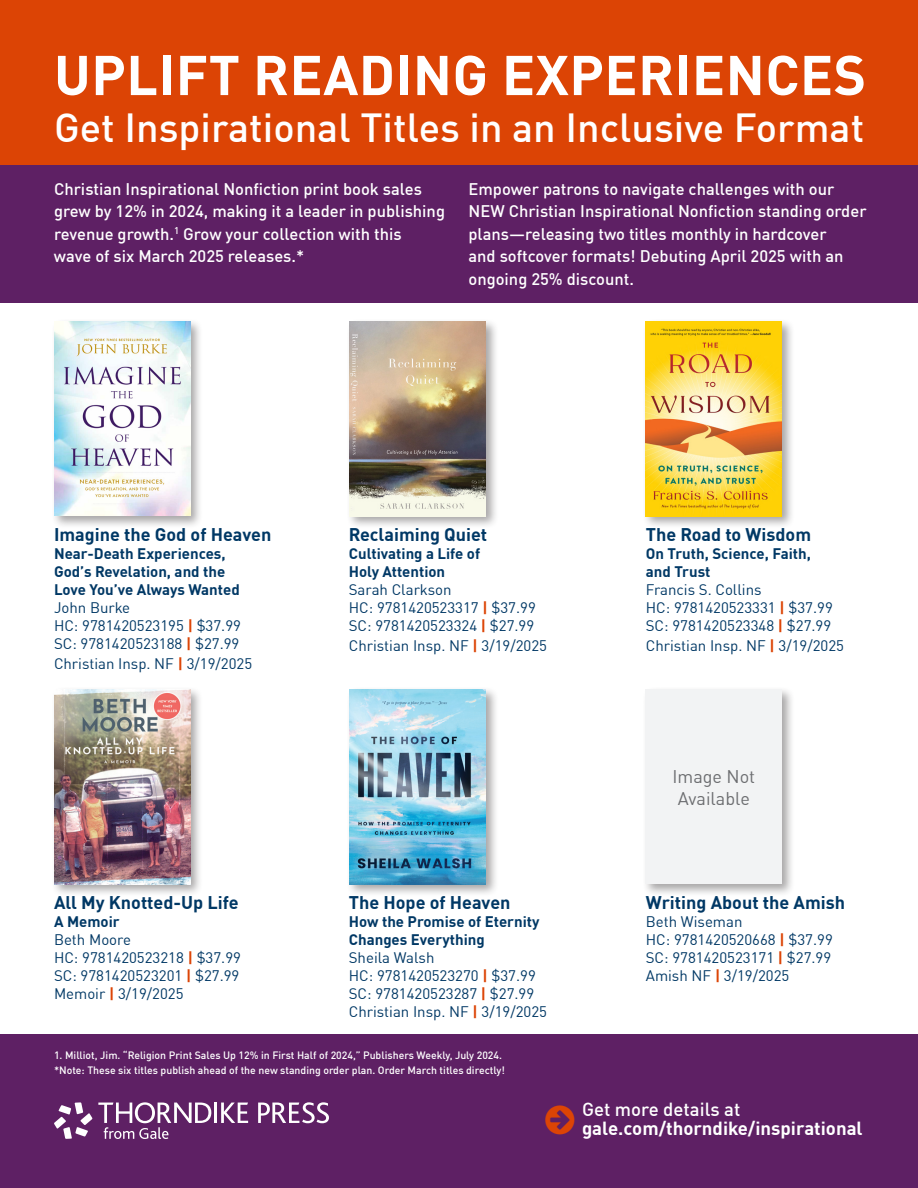
<style>
.page{position:relative;width:918px;height:1188px;background:#fff}
.page>*{position:absolute;margin:0;border:0;box-sizing:border-box;transform-origin:0 0}
.t1{font:700 55.05px "DIN Offc";letter-spacing:.01em;color:#fff}
.t2{font:500 39.75px "DIN Offc";color:#fff}
.t3{font:700 18.6px "DIN Offc";color:#fff}
.t4{font:500 18.6px "DIN Offc";color:#fff}
.t5{font:700 18px "DIN Offc";color:#003865}
.t6{font:18px/21.6px "DIN Offc";color:#6c6d70;text-align:center}
.t7{font:500 16.5px/22.5px "DIN Offc";color:#fff}
.t8{font:15px/18px "DIN Offc";color:#003865}
.t9{font:700 15px/18px "DIN Offc";color:#003865}
.t10{font:500 10.5px/15px "DIN Offc";color:#fff}
.s1{font-weight:700;color:#dc4405}
</style>
<div class="page">
<div style="left:0;top:1035px;width:918px;height:153px;background:#5e2064"></div>
<div style="left:0;top:0;width:918px;height:170px;background:#dc4405"></div>
<div style="left:0;top:165px;width:918px;height:137px;background:#5e2064"></div>
<div style="left:51px;top:318px;width:153px;height:211px;background:#231f20;opacity:.4"></div>
<img style="left:54px;top:322px;width:136px;height:194px">
<div style="left:51px;top:686px;width:153px;height:212px;background:#231f20;opacity:.4"></div>
<img style="left:54px;top:690px;width:136px;height:194px">
<div style="left:347px;top:318px;width:152px;height:211px;background:#231f20;opacity:.4"></div>
<img style="left:350px;top:322px;width:136px;height:194px">
<div style="left:347px;top:686px;width:152px;height:212px;background:#231f20;opacity:.4"></div>
<img style="left:350px;top:690px;width:136px;height:194px">
<div style="left:643px;top:318px;width:152px;height:211px;background:#231f20;opacity:.4"></div>
<img style="left:646px;top:322px;width:136px;height:194px">
<div style="left:643px;top:686px;width:152px;height:212px;background:#231f20;opacity:.4"></div>
<div style="left:646px;top:690px;width:136px;height:194px;background:#f2f3f4"></div>
<svg style="left:54px;top:1102px;width:38px;height:37px"></svg>
<svg style="left:98px;top:1102px;width:113px;height:37px"></svg>
<hr style="left:214px;top:1103px;width:3px;height:20px;background:#fff">
<svg style="left:221px;top:1103px;width:27px;height:20px"></svg>
<svg style="left:258px;top:1102px;width:71px;height:21px"></svg>
<h1 class="t1" style="left:54px;top:39px;width:814px">UPLIFT READING EXPERIENCES</h1>
<h2 class="t2" style="left:54px;top:102px;width:812px">Get Inspirational Titles in an Inclusive Format</h2>
<p class="t7" style="left:54px;top:178px;width:393px">Christian Inspirational Nonfiction print book sales grew by 12% in 2024, making it a leader in publishing revenue growth.<sup>1</sup> Grow your collection with this<br>wave of six March 2025 releases.*</p>
<p class="t7" style="left:468px;top:178px;width:400px">Empower patrons to navigate challenges with our NEW Christian Inspirational Nonfiction standing order plans—releasing two titles monthly in hardcover<br>and softcover formats! Debuting April 2025 with an ongoing 25% discount.</p>
<p class="t5" style="left:54px;top:523px;width:219px">Imagine the God of Heaven</p>
<p class="t9" style="left:54px;top:545px;width:187px">Near-Death Experiences,<br>God’s Revelation, and the<br>Love You’ve Always Wanted</p>
<p class="t8" style="left:54px;top:599px;width:189px">John Burke<br>HC: 9781420523195 <span class="s1">|</span> $37.99<br>SC: 9781420523188 <span class="s1">|</span> $27.99</p>
<p class="t8" style="left:54px;top:654px;width:200px">Christian Insp. NF <span class="s1">|</span> 3/19/2025</p>
<p class="t5" style="left:349px;top:523px;width:140px">Reclaiming Quiet</p>
<p class="t9" style="left:349px;top:545px;width:133px">Cultivating a Life of<br>Holy Attention</p>
<p class="t8" style="left:349px;top:581px;width:189px">Sarah Clarkson<br>HC: 9781420523317 <span class="s1">|</span> $37.99<br>SC: 9781420523324 <span class="s1">|</span> $27.99</p>
<p class="t8" style="left:349px;top:636px;width:200px">Christian Insp. NF <span class="s1">|</span> 3/19/2025</p>
<p class="t5" style="left:646px;top:523px;width:167px">The Road to Wisdom</p>
<p class="t9" style="left:646px;top:545px;width:167px">On Truth, Science, Faith, and Trust</p>
<p class="t8" style="left:646px;top:581px;width:189px">Francis S. Collins<br>HC: 9781420523331 <span class="s1">|</span> $37.99<br>SC: 9781420523348 <span class="s1">|</span> $27.99</p>
<p class="t8" style="left:646px;top:636px;width:200px">Christian Insp. NF <span class="s1">|</span> 3/19/2025</p>
<p class="t5" style="left:54px;top:891px;width:186px">All My Knotted-Up Life</p>
<p class="t9" style="left:54px;top:913px;width:67px">A Memoir</p>
<p class="t8" style="left:54px;top:931px;width:189px">Beth Moore<br>HC: 9781420523218 <span class="s1">|</span> $37.99<br>SC: 9781420523201 <span class="s1">|</span> $27.99<br>Memoir <span class="s1">|</span> 3/19/2025</p>
<p class="t5" style="left:349px;top:891px;width:163px">The Hope of Heaven</p>
<p class="t9" style="left:349px;top:913px;width:192px">How the Promise of Eternity<br>Changes Everything</p>
<p class="t8" style="left:349px;top:949px;width:200px">Sheila Walsh<br>HC: 9781420523270 <span class="s1">|</span> $37.99<br>SC: 9781420523287 <span class="s1">|</span> $27.99<br>Christian Insp. NF <span class="s1">|</span> 3/19/2025</p>
<p class="t10" style="left:54px;top:1048px;width:452px">1. Milliot, Jim. “Religion Print Sales Up 12% in First Half of 2024,” Publishers Weekly, July 2024. *Note: These six titles publish ahead of the new standing order plan. Order March titles directly!</p>
<p class="t6" style="left:672px;top:766px;width:84px">Image Not<br>Available</p>
<p class="t5" style="left:646px;top:891px;width:201px">Writing About the Amish</p>
<p class="t8" style="left:646px;top:913px;width:189px">Beth Wiseman<br>HC: 9781420520668 <span class="s1">|</span> $37.99<br>SC: 9781420523171 <span class="s1">|</span> $27.99<br>Amish NF <span class="s1">|</span> 3/19/2025</p>
<p class="t4" style="left:582px;top:1097px;width:160px">Get more details at</p>
<p class="t3" style="left:582px;top:1116px;width:282px">gale.com/thorndike/inspirational</p>
</div>
